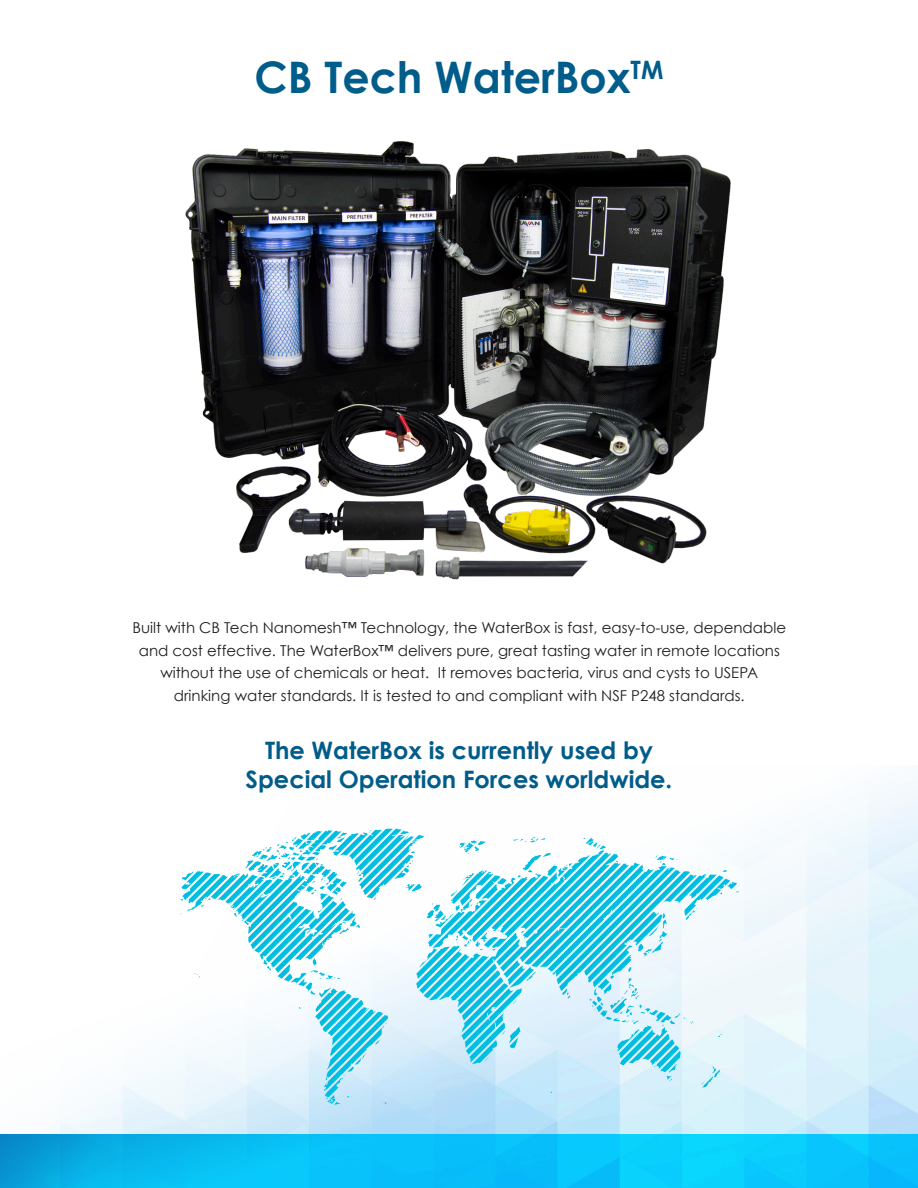
<style>
.page{position:relative;width:918px;height:1188px;background:#fff}
.page>*{position:absolute;margin:0;border:0;box-sizing:border-box;transform-origin:0 0}
.t1{font:700 43.5px "Century Gothic";color:#005c8a}
.t2{font:700 24px "Century Gothic";color:#005c8a}
.t3{font:15px "Century Gothic";color:#231f20}
</style>
<div class="page">
<img style="left:0;top:782px;width:918px;height:406px">
<img style="left:185px;top:141px;width:546px;height:439px">
<svg style="left:179px;top:829px;width:560px;height:277px"></svg>
<p class="t1" style="left:255px;top:50px;width:410px">CB Tech WaterBox<sup>TM</sup></p>
<p class="t3" style="left:132px;top:619px;width:655px">Built with CB Tech Nanomesh™ Technology, the WaterBox is fast, easy-to-use, dependable</p>
<p class="t3" style="left:139px;top:641px;width:643px">and cost effective. The WaterBox™ delivers pure, great tasting water in remote locations</p>
<p class="t3" style="left:160px;top:664px;width:599px">without the use of chemicals or heat. It removes bacteria, virus and cysts to USEPA</p>
<p class="t3" style="left:174px;top:686px;width:572px">drinking water standards. It is tested to and compliant with NSF P248 standards.</p>
<p class="t2" style="left:265px;top:735px;width:389px">The WaterBox is currently used by</p>
<p class="t2" style="left:246px;top:764px;width:428px">Special Operation Forces worldwide.</p>
</div>
